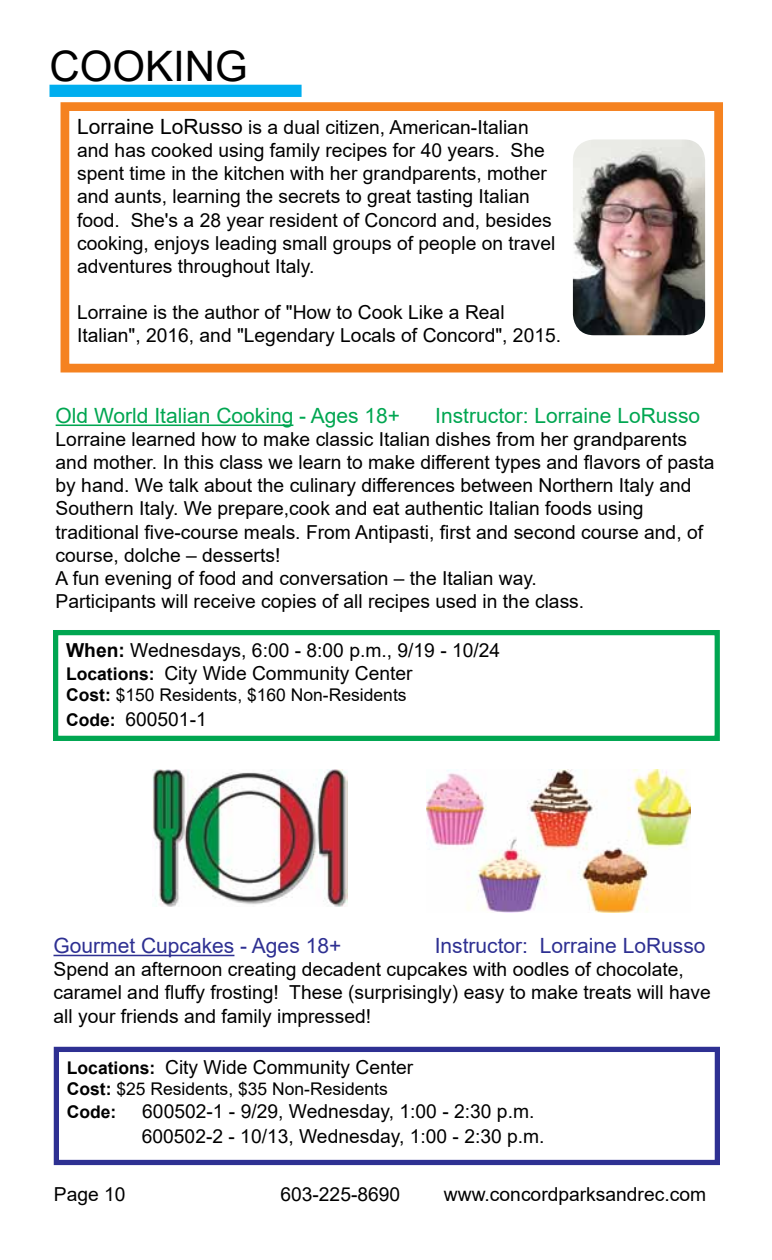
<style>
.page{position:relative;width:772px;height:1260px;background:#fff}
.page>*{position:absolute;margin:0;border:0;box-sizing:border-box;transform-origin:0 0}
.t1{font:42px "Arial";color:#000}
.t2{font:21px "Arial";color:#00a651}
.t3{font:21px "Arial";color:#2e3092}
.t4{font:19.25px/23.1px "Arial";color:#000}
.t5{font:17.5px/23.1px "Arial";color:#000}
.s1{font-size:21px}
.s2{font-weight:700}
.s3{font-weight:700;font-size:17.5px}
</style>
<div class="page">
<hr style="left:56px;top:424px;width:237px;height:2px;background:#00a651">
<div style="left:49px;top:85px;width:252px;height:12px;background:#00aeef"></div>
<hr style="left:53px;top:955px;width:181px;height:1px;background:#2e3092">
<img style="left:573px;top:139px;width:132px;height:196px">
<div style="left:61px;top:102px;width:662px;height:270px;border:9px solid #f58220"></div>
<div style="left:53px;top:630px;width:667px;height:111px;border:5px solid #00a651"></div>
<div style="left:54px;top:1047px;width:666px;height:118px;border:5px solid #2e3092"></div>
<img style="left:152px;top:770px;width:196px;height:136px">
<img style="left:427px;top:770px;width:263px;height:142px">
<h1 class="t1" style="left:49px;top:38px;width:200px">COOKING</h1>
<p class="t4" style="left:77px;top:116px;width:480px"><span class="s1">Lorraine LoRusso</span> is a dual citizen, American-Italian and has cooked using family recipes for 40 years. She spent time in the kitchen with her grandparents, mother and aunts, learning the secrets to great tasting Italian food. She's a 28 year resident of Concord and, besides cooking, enjoys leading small groups of people on travel adventures throughout Italy.</p>
<p class="t4" style="left:77px;top:301px;width:485px">Lorraine is the author of "How to Cook Like a Real<br>Italian", 2016, and "Legendary Locals of Concord", 2015.</p>
<p class="t2" style="left:56px;top:401px;width:346px">Old World Italian Cooking - Ages 18+</p>
<p class="t2" style="left:435px;top:401px;width:266px">Instructor: Lorraine LoRusso</p>
<p class="t4" style="left:56px;top:428px;width:660px">Lorraine learned how to make classic Italian dishes from her grandparents and mother. In this class we learn to make different types and flavors of pasta by hand. We talk about the culinary differences between Northern Italy and Southern Italy. We prepare,cook and eat authentic Italian foods using traditional five-course meals. From Antipasti, first and second course and, of course, dolche – desserts!<br>A fun evening of food and conversation – the Italian way.<br>Participants will receive copies of all recipes used in the class.</p>
<p class="t4" style="left:66px;top:639px;width:436px"><span class="s2">When:</span> Wednesdays, 6:00 - 8:00 p.m., 9/19 - 10/24<br><span class="s3">Locations:</span> City Wide Community Center</p>
<p class="t5" style="left:66px;top:683px;width:342px"><span class="s2">Cost:</span> $150 Residents, $160 Non-Residents</p>
<p class="t4" style="left:66px;top:708px;width:142px"><span class="s3">Code:</span> 600501-1</p>
<p class="t3" style="left:53px;top:931px;width:289px">Gourmet Cupcakes - Ages 18+</p>
<p class="t3" style="left:435px;top:931px;width:272px">Instructor: Lorraine LoRusso</p>
<p class="t4" style="left:53px;top:958px;width:659px">Spend an afternoon creating decadent cupcakes with oodles of chocolate, caramel and fluffy frosting! These (surprisingly) easy to make treats will have all your friends and family impressed!</p>
<p class="t4" style="left:67px;top:1055px;width:348px"><span class="s3">Locations:</span> City Wide Community Center</p>
<p class="t5" style="left:67px;top:1077px;width:322px"><span class="s2">Cost:</span> $25 Residents, $35 Non-Residents<br><span class="s2">Code:</span></p>
<p class="t4" style="left:142px;top:1099px;width:404px;line-height:25.2px">600502-1 - 9/29, Wednesday, 1:00 - 2:30 p.m.<br>600502-2 - 10/13, Wednesday, 1:00 - 2:30 p.m.</p>
<p class="t4" style="left:54px;top:1182px;width:73px">Page 10</p>
<p class="t4" style="left:280px;top:1182px;width:121px">603-225-8690</p>
<p class="t4" style="left:444px;top:1182px;width:264px">www.concordparksandrec.com</p>
</div>
